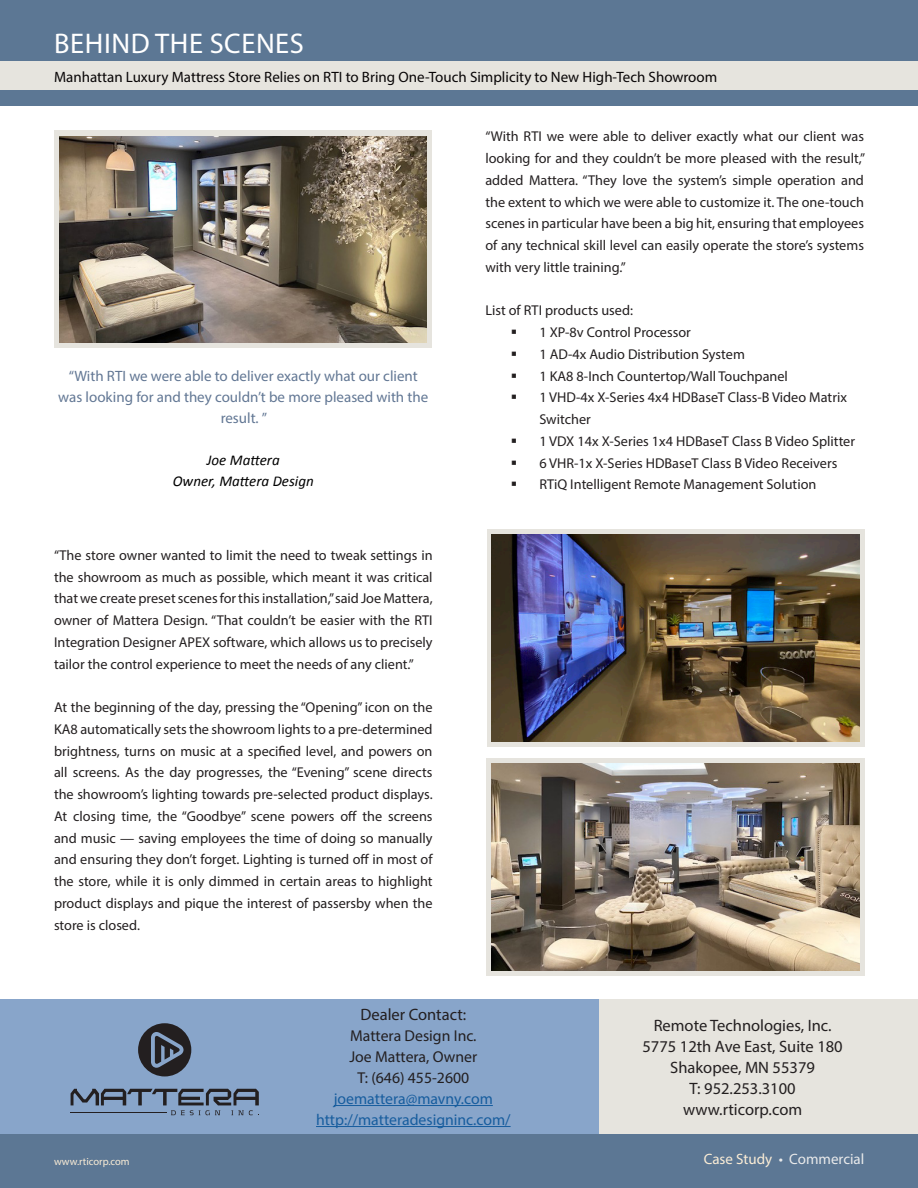
<style>
.page{position:relative;width:918px;height:1188px;background:#fff}
.page>*{position:absolute;margin:0;border:0;box-sizing:border-box;transform-origin:0 0}
.t1{font:28.5px "Myriad Pro";letter-spacing:.02em;color:#fff}
.t2{font:16.5px/21px "Myriad Pro";color:#231f20;text-align:center}
.t3{font:15.75px "Myriad Pro";color:#231f20}
.t4{font:15.75px "Myriad Pro";color:#175d9e}
.t5{font:15px/21px "Myriad Pro";color:#627794;text-align:center}
.t6{font:15px "Myriad Pro";color:#080506}
.t7{font:italic 15px "Calibri";color:#000}
.t8{font:15px "Myriad Pro";color:#e9eaeb}
.t9{font:14.25px/21.8px "Myriad Pro";color:#231f20;text-align:justify}
.t10{font:10.5px "Myriad Pro";color:#fbedd6}
.s1{color:#fbedd6}
</style>
<div class="page">
<div style="left:450px;top:999px;width:468px;height:135px;background:#e6e4de"></div>
<div style="left:0;top:999px;width:598px;height:135px;background:#88a5ca"></div>
<div style="left:0;top:1134px;width:918px;height:54px;background:#5c7794"></div>
<div style="left:54px;top:131px;width:378px;height:217px;background:#e6e4de"></div>
<div style="left:0;top:0;width:918px;height:106px;background:#5c7794"></div>
<div style="left:0;top:61px;width:918px;height:29px;background:#e6e4de"></div>
<img style="left:59px;top:136px;width:368px;height:207px">
<hr style="left:334px;top:1105px;width:159px;height:1px;background:#175d9e">
<hr style="left:316px;top:1126px;width:195px;height:1px;background:#175d9e">
<svg style="left:138px;top:1023px;width:53px;height:53px"></svg>
<svg style="left:71px;top:1089px;width:188px;height:26px"></svg>
<hr style="left:71px;top:1113px;width:96px;height:1px;background:#231f20">
<svg style="left:487px;top:759px;width:378px;height:217px;background:#dcd9d1"></svg>
<div style="left:487px;top:529px;width:378px;height:217px;background:#e6e4de"></div>
<img style="left:492px;top:534px;width:367px;height:208px">
<img style="left:492px;top:764px;width:367px;height:207px">
<p class="t1" style="left:54px;top:26px;width:251px">BEHIND THE SCENES</p>
<p class="t6" style="left:54px;top:68px;width:665px">Manhattan Luxury Mattress Store Relies on RTI to Bring One-Touch Simplicity to New High-Tech Showroom</p>
<p class="t5" style="left:58px;top:365px;width:371px">“With RTI we were able to deliver exactly what our client was looking for and they couldn’t be more pleased with the result. ”</p>
<p class="t7" style="left:207px;top:451px;width:74px">Joe Mattera</p>
<p class="t7" style="left:173px;top:472px;width:142px">Owner, Mattera Design</p>
<p class="t9" style="left:54px;top:544px;width:380px">“The store owner wanted to limit the need to tweak settings in the showroom as much as possible, which meant it was critical that we create preset scenes for this installation,” said Joe Mattera, owner of Mattera Design. “That couldn’t be easier with the RTI Integration Designer APEX software, which allows us to precisely tailor the control experience to meet the needs of any client.”</p>
<p class="t9" style="left:54px;top:696px;width:380px">At the beginning of the day, pressing the “Opening” icon on the KA8 automatically sets the showroom lights to a pre-determined brightness, turns on music at a specified level, and powers on all screens. As the day progresses, the “Evening” scene directs the showroom’s lighting towards pre-selected product displays.<br>At closing time, the “Goodbye” scene powers off the screens and music — saving employees the time of doing so manually and ensuring they don’t forget. Lighting is turned off in most of the store, while it is only dimmed in certain areas to highlight product displays and pique the interest of passersby when the store is closed.</p>
<p class="t9" style="left:485px;top:125px;width:381px">“With RTI we were able to deliver exactly what our client was looking for and they couldn’t be more pleased with the result,” added Mattera. “They love the system’s simple operation and the extent to which we were able to customize it. The one-touch scenes in particular have been a big hit, ensuring that employees of any technical skill level can easily operate the store’s systems with very little training.”</p>
<p class="t9" style="left:485px;top:299px;width:149px">List of RTI products used:</p>
<p class="t9" style="left:539px;top:321px;width:153px">1 XP-8v Control Processor</p>
<p class="t9" style="left:539px;top:343px;width:207px">1 AD-4x Audio Distribution System</p>
<p class="t9" style="left:539px;top:365px;width:250px">1 KA8 8-Inch Countertop/Wall Touchpanel</p>
<p class="t9" style="left:539px;top:386px;width:309px">1 VHD-4x X-Series 4x4 HDBaseT Class-B Video Matrix<br>Switcher</p>
<p class="t9" style="left:539px;top:430px;width:317px">1 VDX 14x X-Series 1x4 HDBaseT Class B Video Splitter</p>
<p class="t9" style="left:539px;top:452px;width:300px">6 VHR-1x X-Series HDBaseT Class B Video Receivers</p>
<p class="t9" style="left:539px;top:473px;width:279px">RTiQ Intelligent Remote Management Solution</p>
<p class="t2" style="left:360px;top:1004px;width:107px">Dealer Contact:</p>
<p class="t3" style="left:350px;top:1026px;width:128px">Mattera Design Inc.</p>
<p class="t3" style="left:349px;top:1047px;width:129px">Joe Mattera, Owner</p>
<p class="t3" style="left:357px;top:1068px;width:113px">T: (646) 455-2600</p>
<p class="t4" style="left:334px;top:1089px;width:161px">joemattera@mavny.com</p>
<p class="t4" style="left:316px;top:1110px;width:196px">http://matteradesigninc.com/</p>
<p class="t2" style="left:654px;top:1014px;width:179px">Remote Technologies, Inc.</p>
<p class="t2" style="left:643px;top:1035px;width:202px">5775 12th Ave East, Suite 180</p>
<p class="t2" style="left:670px;top:1056px;width:146px">Shakopee, MN 55379</p>
<p class="t2" style="left:683px;top:1077px;width:121px">T: 952.253.3100 www.rticorp.com</p>
<p class="t10" style="left:54px;top:1155px;width:77px">www.rticorp.com</p>
<p class="t8" style="left:704px;top:1150px;width:162px"><span class="s1">Case Study</span> • Commercial</p>
</div>
